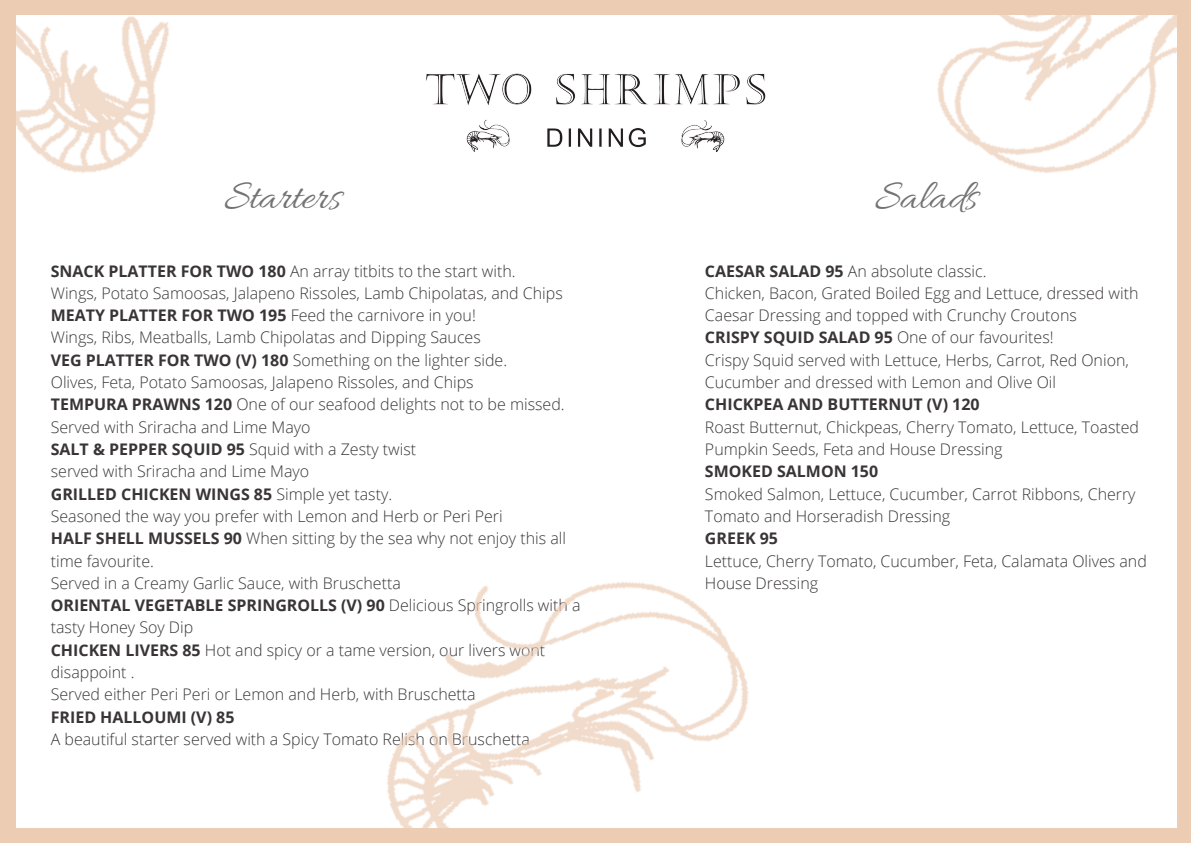
<style>
.page{position:relative;width:1191px;height:843px;background:#fff}
.page>*{position:absolute;margin:0;border:0;box-sizing:border-box;transform-origin:0 0}
.t1{font:42.4px "Allura";color:#737373}
.t2{font:300 16px/22.3px "Open Sans";color:#393536}
.t3{font:700 16px "Open Sans";color:#393536}
.s1{font-weight:700}
.s2{font-weight:300}
</style>
<div class="page">
<img style="left:426px;top:73px;width:340px;height:79px">
<img style="left:387px;top:582px;width:362px;height:246px">
<img style="left:16px;top:16px;width:153px;height:157px">
<img style="left:937px;top:15px;width:240px;height:158px">
<div style="left:1177px;top:0;width:13px;height:842px;background:#edccb4"></div>
<div style="left:0;top:0;width:16px;height:842px;background:#edccb4"></div>
<div style="left:0;top:828px;width:1190px;height:14px;background:#edccb4"></div>
<div style="left:0;top:0;width:1190px;height:15px;background:#edccb4"></div>
<p class="t1" style="left:224px;top:173px;width:118px">Starters</p>
<p class="t1" style="left:875px;top:173px;width:104px">Salads</p>
<p class="t2" style="left:51px;top:259px;width:466px"><span class="s1">SNACK PLATTER FOR TWO 180</span> An array titbits to the start with.</p>
<p class="t2" style="left:51px;top:281px;width:513px">Wings, Potato Samoosas, Jalapeno Rissoles, Lamb Chipolatas, and Chips</p>
<p class="t2" style="left:51px;top:304px;width:426px"><span class="s1">MEATY PLATTER FOR TWO 195</span> Feed the carnivore in you!</p>
<p class="t2" style="left:51px;top:326px;width:431px">Wings, Ribs, Meatballs, Lamb Chipolatas and Dipping Sauces</p>
<p class="t2" style="left:51px;top:348px;width:458px"><span class="s1">VEG PLATTER FOR TWO (V) 180</span> Something on the lighter side.</p>
<p class="t2" style="left:51px;top:370px;width:424px">Olives, Feta, Potato Samoosas, Jalapeno Rissoles, and Chips</p>
<p class="t2" style="left:51px;top:393px;width:515px"><span class="s1">TEMPURA PRAWNS 120</span> One of our seafood delights not to be missed.</p>
<p class="t2" style="left:51px;top:415px;width:261px">Served with Sriracha and Lime Mayo</p>
<p class="t2" style="left:51px;top:437px;width:367px"><span class="s1">SALT &amp; PEPPER SQUID 95</span> Squid with a Zesty twist</p>
<p class="t2" style="left:51px;top:460px;width:260px">served with Sriracha and Lime Mayo</p>
<p class="t3" style="left:51px;top:482px;width:343px">GRILLED CHICKEN WINGS 85 <span class="s2">Simple yet tasty.</span></p>
<p class="t2" style="left:51px;top:504px;width:453px">Seasoned the way you prefer with Lemon and Herb or Peri Peri</p>
<p class="t2" style="left:51px;top:526px;width:516px"><span class="s1">HALF SHELL MUSSELS 90</span> When sitting by the sea why not enjoy this all time favourite.</p>
<p class="t2" style="left:51px;top:571px;width:351px">Served in a Creamy Garlic Sauce, with Bruschetta</p>
<p class="t2" style="left:51px;top:593px;width:531px"><span class="s1">ORIENTAL VEGETABLE SPRINGROLLS (V) 90</span> Delicious Springrolls with a tasty Honey Soy Dip</p>
<p class="t2" style="left:51px;top:638px;width:496px"><span class="s1">CHICKEN LIVERS 85</span> Hot and spicy or a tame version, our livers wont disappoint .</p>
<p class="t2" style="left:51px;top:682px;width:426px">Served either Peri Peri or Lemon and Herb, with Bruschetta</p>
<p class="t3" style="left:51px;top:705px;width:185px">FRIED HALLOUMI (V) 85</p>
<p class="t2" style="left:51px;top:727px;width:480px">A beautiful starter served with a Spicy Tomato Relish on Bruschetta</p>
<p class="t2" style="left:705px;top:259px;width:283px"><span class="s1">CAESAR SALAD 95</span> An absolute classic.</p>
<p class="t2" style="left:705px;top:281px;width:435px">Chicken, Bacon, Grated Boiled Egg and Lettuce, dressed with<br>Caesar Dressing and topped with Crunchy Croutons</p>
<p class="t2" style="left:705px;top:326px;width:350px"><span class="s1">CRISPY SQUID SALAD 95</span> One of our favourites!</p>
<p class="t2" style="left:705px;top:348px;width:425px">Crispy Squid served with Lettuce, Herbs, Carrot, Red Onion,<br>Cucumber and dressed with Lemon and Olive Oil</p>
<p class="t3" style="left:705px;top:393px;width:276px">CHICKPEA AND BUTTERNUT (V) 120</p>
<p class="t2" style="left:705px;top:415px;width:435px">Roast Butternut, Chickpeas, Cherry Tomato, Lettuce, Toasted<br>Pumpkin Seeds, Feta and House Dressing</p>
<p class="t3" style="left:705px;top:460px;width:175px">SMOKED SALMON 150</p>
<p class="t2" style="left:705px;top:482px;width:432px">Smoked Salmon, Lettuce, Cucumber, Carrot Ribbons, Cherry<br>Tomato and Horseradish Dressing</p>
<p class="t3" style="left:705px;top:527px;width:74px">GREEK 95</p>
<p class="t2" style="left:705px;top:549px;width:443px">Lettuce, Cherry Tomato, Cucumber, Feta, Calamata Olives and<br>House Dressing</p>
</div>
